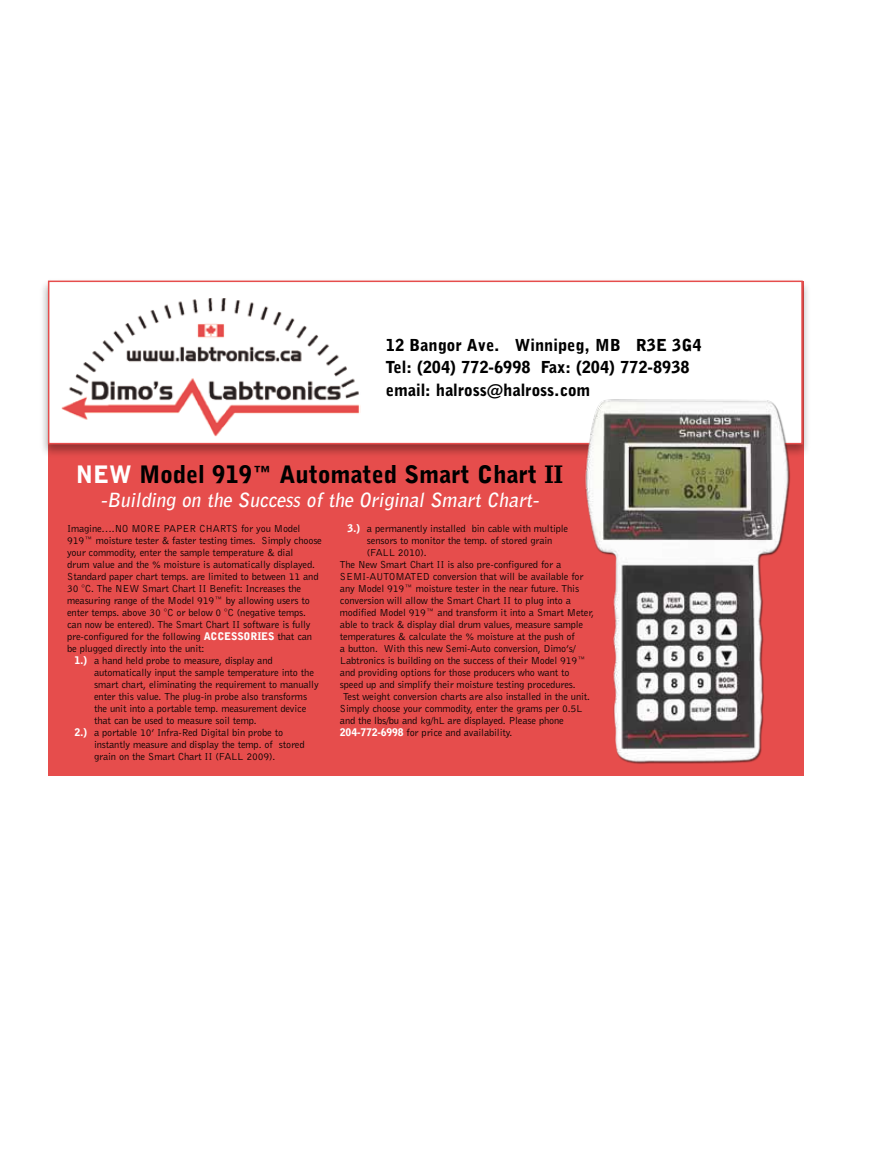
<style>
.page{position:relative;width:891px;height:1161px;background:#fff}
.page>*{position:absolute;margin:0;border:0;box-sizing:border-box;transform-origin:0 0}
.t1{font:900 24px "Bell Gothic BT";color:#000}
.t2{font:italic 700 19.5px "Bell Gothic BT";color:#fff}
.t3{font:900 16.5px/22.5px "Bell Gothic BT";color:#000}
.t4{font:10.5px "Bell Gothic BT";letter-spacing:-.015em;color:#000}
.s1{color:#fff}
.s2{font-weight:900;color:#fff}
</style>
<div class="page">
<div style="left:48px;top:281px;width:755px;height:495px;background:#e64d4c"></div>
<div style="left:40px;top:278px;width:771px;height:181px;background:#000;opacity:.35"></div>
<div style="left:48px;top:281px;width:755px;height:163px;background:#fff;border:2px solid #e64d4c"></div>
<img style="left:61px;top:298px;width:300px;height:139px">
<img style="left:507px;top:367px;width:304px;height:409px">
<h3 class="t3" style="left:386px;top:333px;width:317px">12 Bangor Ave. Winnipeg, MB R3E 3G4<br>Tel: (204) 772-6998 Fax: (204) 772-8938 email: halross@halross.com</h3>
<h1 class="t1" style="left:76px;top:460px;width:489px"><span class="s1">NEW</span> Model 919™ Automated Smart Chart II</h1>
<h2 class="t2" style="left:101px;top:487px;width:443px">-Building on the Success of the Original Smart Chart-</h2>
<p class="t4" style="left:67px;top:522px;width:235px">Imagine….NO MORE PAPER CHARTS for you Model</p>
<p class="t4" style="left:67px;top:534px;width:256px">919™ moisture tester &amp; faster testing times. Simply choose</p>
<p class="t4" style="left:67px;top:546px;width:228px">your commodity, enter the sample temperature &amp; dial</p>
<p class="t4" style="left:67px;top:558px;width:250px">drum value and the % moisture is automatically displayed.</p>
<p class="t4" style="left:67px;top:570px;width:253px">Standard paper chart temps. are limited to between 11 and</p>
<p class="t4" style="left:67px;top:582px;width:236px">30 °C. The NEW Smart Chart II Benefit: Increases the</p>
<p class="t4" style="left:67px;top:594px;width:244px">measuring range of the Model 919™ by allowing users to</p>
<p class="t4" style="left:67px;top:606px;width:240px">enter temps. above 30 °C or below 0 °C (negative temps.</p>
<p class="t4" style="left:67px;top:618px;width:245px">can now be entered). The Smart Chart II software is fully</p>
<p class="t4" style="left:67px;top:630px;width:247px">pre-configured for the following <span class="s2">ACCESSORIES</span> that can</p>
<p class="t4" style="left:67px;top:642px;width:139px">be plugged directly into the unit:</p>
<p class="t4" style="left:75px;top:654px;width:200px"><span class="s2">1.)</span> a hand held probe to measure, display and</p>
<p class="t4" style="left:94px;top:666px;width:221px">automatically input the sample temperature into the</p>
<p class="t4" style="left:94px;top:678px;width:226px">smart chart, eliminating the requirement to manually</p>
<p class="t4" style="left:94px;top:690px;width:214px">enter this value. The plug-in probe also transforms</p>
<p class="t4" style="left:94px;top:702px;width:214px">the unit into a portable temp. measurement device</p>
<p class="t4" style="left:94px;top:714px;width:164px">that can be used to measure soil temp.</p>
<p class="t4" style="left:75px;top:726px;width:210px"><span class="s2">2.)</span> a portable 10’ Infra-Red Digital bin probe to</p>
<p class="t4" style="left:94px;top:738px;width:212px">instantly measure and display the temp. of stored</p>
<p class="t4" style="left:94px;top:750px;width:183px">grain on the Smart Chart II (FALL 2009).</p>
<p class="t4" style="left:347px;top:522px;width:222px"><span class="s2">3.)</span> a permanently installed bin cable with multiple</p>
<p class="t4" style="left:367px;top:534px;width:187px">sensors to monitor the temp. of stored grain</p>
<p class="t4" style="left:367px;top:546px;width:61px">(FALL 2010).</p>
<p class="t4" style="left:340px;top:558px;width:223px">The New Smart Chart II is also pre-configured for a</p>
<p class="t4" style="left:340px;top:570px;width:245px">SEMI-AUTOMATED conversion that will be available for</p>
<p class="t4" style="left:340px;top:582px;width:241px">any Model 919™ moisture tester in the near future. This</p>
<p class="t4" style="left:340px;top:594px;width:233px">conversion will allow the Smart Chart II to plug into a</p>
<p class="t4" style="left:340px;top:606px;width:256px">modified Model 919™ and transform it into a Smart Meter,</p>
<p class="t4" style="left:340px;top:618px;width:245px">able to track &amp; display dial drum values, measure sample</p>
<p class="t4" style="left:340px;top:630px;width:236px">temperatures &amp; calculate the % moisture at the push of</p>
<p class="t4" style="left:340px;top:642px;width:237px">a button. With this new Semi-Auto conversion, Dimo’s/</p>
<p class="t4" style="left:340px;top:654px;width:248px">Labtronics is building on the success of their Model 919™</p>
<p class="t4" style="left:340px;top:666px;width:231px">and providing options for those producers who want to</p>
<p class="t4" style="left:340px;top:678px;width:237px">speed up and simplify their moisture testing procedures.</p>
<p class="t4" style="left:343px;top:690px;width:249px">Test weight conversion charts are also installed in the unit.</p>
<p class="t4" style="left:340px;top:702px;width:244px">Simply choose your commodity, enter the grams per 0.5L</p>
<p class="t4" style="left:340px;top:714px;width:225px">and the lbs/bu and kg/hL are displayed. Please phone</p>
<p class="t4" style="left:340px;top:726px;width:174px"><span class="s2">204-772-6998</span> for price and availability.</p>
</div>
